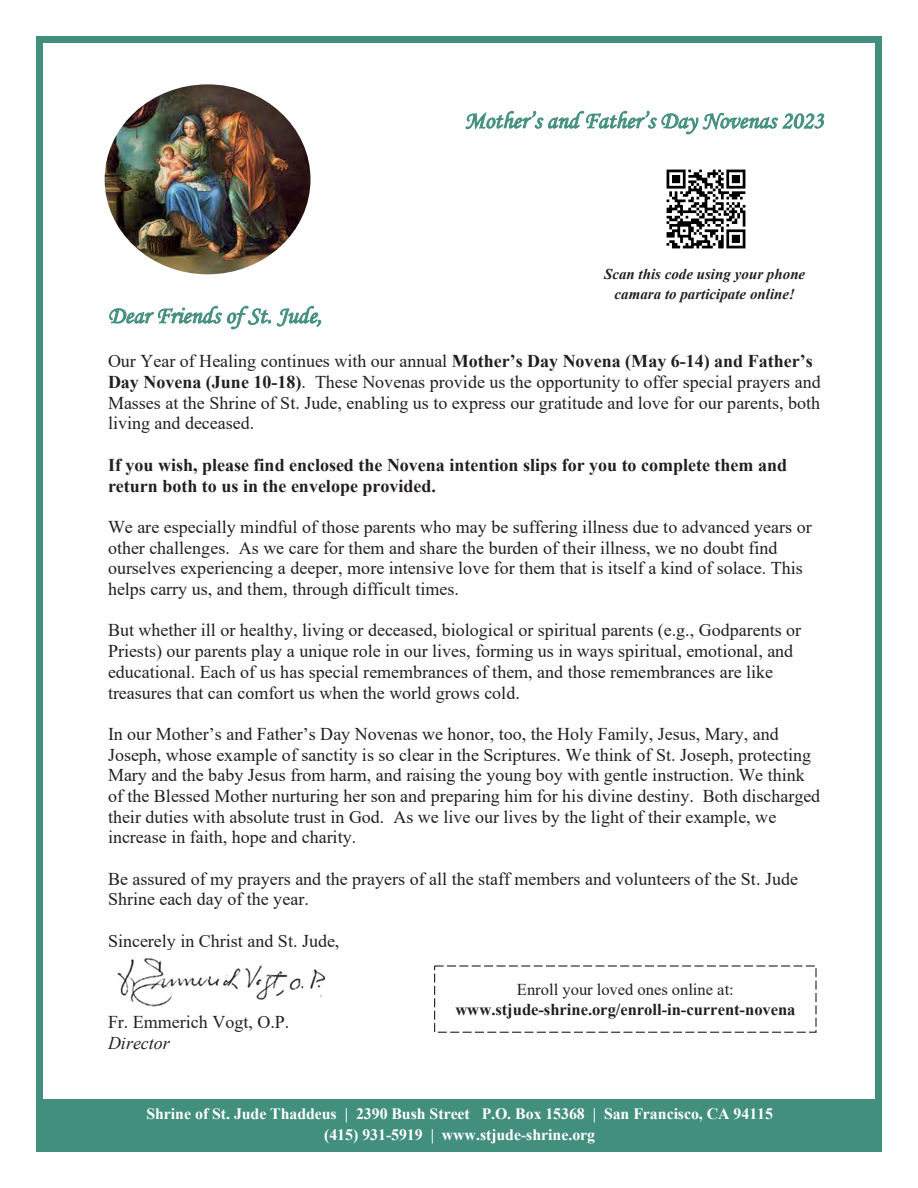
<style>
.page{position:relative;width:918px;height:1188px;background:#fff}
.page>*{position:absolute;margin:0;border:0;box-sizing:border-box;transform-origin:0 0}
.t1{font:24px "Monotype Corsiva";color:#428f7d}
.t2{font:18px/20.7px "Times New Roman";color:#231f20}
.t3{font:700 18px/20.7px "Times New Roman";color:#231f20}
.t4{font:italic 18px "Times New Roman";color:#231f20}
.t5{font:700 16.5px "Times New Roman";color:#231f20}
.t6{font:16.5px "Times New Roman";color:#231f20}
.t7{font:700 15.9px/20.9px "Times New Roman";color:#fff;text-align:center}
.t8{font:italic 700 15px/20px "Times New Roman";color:#231f20;text-align:center}
.s1{font-weight:700}
</style>
<div class="page">
<svg style="left:465px;top:110px;width:359px;height:25px"></svg>
<svg style="left:109px;top:305px;width:213px;height:25px"></svg>
<img style="left:105px;top:84px;width:205px;height:190px">
<img style="left:666px;top:169px;width:80px;height:80px">
<div style="left:42px;top:1099px;width:836px;height:50px;background:#428f7d"></div>
<div style="left:434px;top:965px;width:383px;height:68px;border:1px dashed #231f20"></div>
<div style="left:36px;top:36px;width:7px;height:7px;background:#428f7d"></div>
<div style="left:43px;top:36px;width:832px;height:7px;background:#428f7d"></div>
<div style="left:875px;top:36px;width:7px;height:7px;background:#428f7d"></div>
<div style="left:36px;top:43px;width:7px;height:1102px;background:#428f7d"></div>
<div style="left:875px;top:43px;width:7px;height:1102px;background:#428f7d"></div>
<div style="left:36px;top:1145px;width:7px;height:7px;background:#428f7d"></div>
<div style="left:43px;top:1145px;width:832px;height:7px;background:#428f7d"></div>
<div style="left:875px;top:1145px;width:7px;height:7px;background:#428f7d"></div>
<img style="left:117px;top:958px;width:209px;height:49px">
<h1 class="t1" style="left:465px;top:106px;width:361px">Mother’s and Father’s Day Novenas 2023</h1>
<p class="t8" style="left:604px;top:263px;width:203px">Scan this code using your phone camara to participate online!</p>
<h1 class="t1" style="left:108px;top:301px;width:215px">Dear Friends of St. Jude,</h1>
<p class="t2" style="left:108px;top:350px;width:714px">Our Year of Healing continues with our annual <span class="s1">Mother’s Day Novena (May 6-14) and Father’s Day Novena (June 10-18)</span>. These Novenas provide us the opportunity to offer special prayers and Masses at the Shrine of St. Jude, enabling us to express our gratitude and love for our parents, both living and deceased.</p>
<p class="t3" style="left:108px;top:454px;width:681px">If you wish, please find enclosed the Novena intention slips for you to complete them and return both to us in the envelope provided.</p>
<p class="t2" style="left:108px;top:516px;width:705px">We are especially mindful of those parents who may be suffering illness due to advanced years or other challenges. As we care for them and share the burden of their illness, we no doubt find ourselves experiencing a deeper, more intensive love for them that is itself a kind of solace. This helps carry us, and them, through difficult times.</p>
<p class="t2" style="left:108px;top:620px;width:695px">But whether ill or healthy, living or deceased, biological or spiritual parents (e.g., Godparents or Priests) our parents play a unique role in our lives, forming us in ways spiritual, emotional, and educational. Each of us has special remembrances of them, and those remembrances are like treasures that can comfort us when the world grows cold.</p>
<p class="t2" style="left:108px;top:723px;width:714px">In our Mother’s and Father’s Day Novenas we honor, too, the Holy Family, Jesus, Mary, and Joseph, whose example of sanctity is so clear in the Scriptures. We think of St. Joseph, protecting Mary and the baby Jesus from harm, and raising the young boy with gentle instruction. We think of the Blessed Mother nurturing her son and preparing him for his divine destiny. Both discharged their duties with absolute trust in God. As we live our lives by the light of their example, we increase in faith, hope and charity.</p>
<p class="t2" style="left:108px;top:868px;width:692px">Be assured of my prayers and the prayers of all the staff members and volunteers of the St. Jude<br>Shrine each day of the year.</p>
<p class="t2" style="left:108px;top:930px;width:233px">Sincerely in Christ and St. Jude,</p>
<p class="t2" style="left:108px;top:1011px;width:183px">Fr. Emmerich Vogt, O.P.</p>
<p class="t4" style="left:108px;top:1031px;width:63px">Director</p>
<p class="t6" style="left:517px;top:978px;width:218px">Enroll your loved ones online at:</p>
<p class="t5" style="left:455px;top:997px;width:342px">www.stjude-shrine.org/enroll-in-current-novena</p>
<p class="t7" style="left:146px;top:1103px;width:628px">Shrine of St. Jude Thaddeus | 2390 Bush Street P.O. Box 15368 | San Francisco, CA 94115 (415) 931-5919 | www.stjude-shrine.org</p>
</div>
